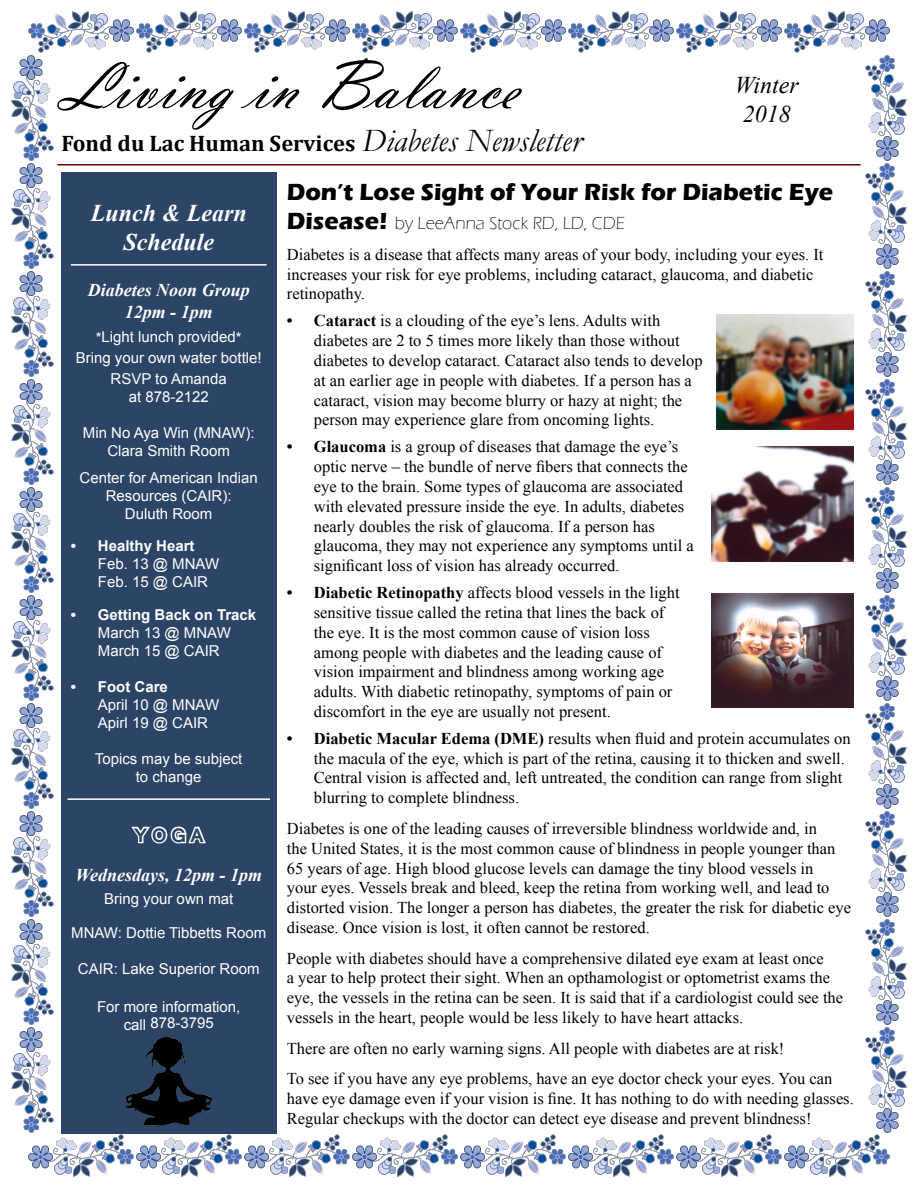
<style>
.page{position:relative;width:918px;height:1188px;background:#fff}
.page>*{position:absolute;margin:0;border:0;box-sizing:border-box;transform-origin:0 0}
.t1{font:72px "Vladimir Script";color:#000}
.t2{font:700 24px "Eras ITC";color:#000}
.t3{font:italic 700 24px/28.8px "Times New Roman";color:#fff;text-align:center}
.t4{font:italic 24px/28.8px "Times New Roman";color:#000;text-align:center}
.t5{font:700 22.5px "Cambria";color:#000}
.t6{font:700 21px "Latha";color:#2c4465}
.t7{font:italic 700 18px/21.6px "Times New Roman";color:#fff;text-align:center}
.t8{font:300 18px "Eras ITC";color:#000}
.t9{font:16.5px/19.8px "Times New Roman";color:#000}
.t10{font:15px/18px "Arial";color:#fff;text-align:center}
.t11{font:700 15px "Arial";color:#fff}
.s1{font-family:"Garamond";font-weight:400;font-style:italic;font-size:33px}
.s2{font-weight:700;font-size:24px}
.s3{font-weight:700}
</style>
<div class="page">
<div style="left:61px;top:173px;width:216px;height:961px;background:#2c4465"></div>
<svg style="left:131px;top:826px;width:75px;height:18px"></svg>
<hr style="left:71px;top:264px;width:196px;height:2px;background:#fff">
<hr style="left:68px;top:798px;width:202px;height:2px;background:#fff">
<img style="left:716px;top:315px;width:138px;height:115px">
<img style="left:712px;top:447px;width:142px;height:115px">
<img style="left:712px;top:593px;width:142px;height:115px">
<img style="left:125px;top:1036px;width:87px;height:90px">
<img style="left:11px;top:55px;width:43px;height:1078px">
<img style="left:28px;top:11px;width:862px;height:42px">
<img style="left:28px;top:1134px;width:862px;height:43px">
<img style="left:865px;top:55px;width:42px;height:1078px">
<hr style="left:57px;top:164px;width:804px;height:2px;background:#600">
<h1 class="t1" style="left:65px;top:43px;width:455px">Living in Balance</h1>
<h3 class="t5" style="left:62px;top:127px;width:521px">Fond du Lac Human Services <span class="s1">Diabetes Newsletter</span></h3>
<h2 class="t4" style="left:735px;top:70px;width:66px">Winter<br>2018</h2>
<h2 class="t3" style="left:91px;top:198px;width:158px">Lunch &amp; Learn<br>Schedule</h2>
<p class="t7" style="left:88px;top:279px;width:163px">Diabetes Noon Group<br>12pm - 1pm</p>
<p class="t10" style="left:76px;top:326px;width:187px;line-height:21px">*Light lunch provided*<br>Bring your own water bottle!<br>RSVP to Amanda</p>
<p class="t10" style="left:129px;top:388px;width:82px">at 878-2122</p>
<p class="t10" style="left:83px;top:424px;width:173px">Min No Aya Win (MNAW):<br>Clara Smith Room</p>
<p class="t10" style="left:80px;top:469px;width:180px">Center for American Indian<br>Resources (CAIR):<br>Duluth Room</p>
<p class="t11" style="left:71px;top:536px;width:125px">• Healthy Heart</p>
<p class="t10" style="left:98px;top:555px;width:123px;text-align:left">Feb. 13 @ MNAW<br>Feb. 15 @ CAIR</p>
<p class="t11" style="left:71px;top:605px;width:187px">• Getting Back on Track</p>
<p class="t10" style="left:98px;top:624px;width:135px;text-align:left">March 13 @ MNAW<br>March 15 @ CAIR</p>
<p class="t11" style="left:71px;top:677px;width:99px">• Foot Care</p>
<p class="t10" style="left:98px;top:696px;width:123px;text-align:left">April 10 @ MNAW<br>Apirl 19 @ CAIR</p>
<p class="t10" style="left:95px;top:750px;width:149px">Topics may be subject to change</p>
<p class="t6" style="left:134px;top:818px;width:71px">Yoga</p>
<p class="t7" style="left:75px;top:864px;width:188px">Wednesdays, 12pm - 1pm</p>
<p class="t10" style="left:104px;top:890px;width:131px">Bring your own mat</p>
<p class="t10" style="left:71px;top:924px;width:197px">MNAW: Dottie Tibbetts Room</p>
<p class="t10" style="left:78px;top:960px;width:183px">CAIR: Lake Superior Room</p>
<p class="t10" style="left:97px;top:999px;width:145px;line-height:16.5px">For more information, call 878-3795</p>
<h2 class="t2" style="left:287px;top:179px;width:548px">Don’t Lose Sight of Your Risk for Diabetic Eye</h2>
<p class="t8" style="left:287px;top:213px;width:340px"><span class="s2">Disease!</span> by LeeAnna Stock RD, LD, CDE</p>
<p class="t9" style="left:287px;top:244px;width:538px">Diabetes is a disease that affects many areas of your body, including your eyes. It increases your risk for eye problems, including cataract, glaucoma, and diabetic retinopathy.</p>
<p class="t9" style="left:314px;top:311px;width:390px;text-indent:-27px"><span class="s3">• Cataract</span> is a clouding of the eye’s lens. Adults with diabetes are 2 to 5 times more likely than those without diabetes to develop cataract. Cataract also tends to develop at an earlier age in people with diabetes. If a person has a cataract, vision may become blurry or hazy at night; the person may experience glare from oncoming lights.</p>
<p class="t9" style="left:314px;top:437px;width:381px;text-indent:-27px"><span class="s3">• Glaucoma</span> is a group of diseases that damage the eye’s optic nerve – the bundle of nerve fibers that connects the eye to the brain. Some types of glaucoma are associated with elevated pressure inside the eye. In adults, diabetes nearly doubles the risk of glaucoma. If a person has glaucoma, they may not experience any symptoms until a significant loss of vision has already occurred.</p>
<p class="t9" style="left:314px;top:582px;width:367px;text-indent:-27px"><span class="s3">• Diabetic Retinopathy</span> affects blood vessels in the light sensitive tissue called the retina that lines the back of the eye. It is the most common cause of vision loss among people with diabetes and the leading cause of vision impairment and blindness among working age adults. With diabetic retinopathy, symptoms of pain or discomfort in the eye are usually not present.</p>
<p class="t9" style="left:314px;top:728px;width:538px;text-indent:-27px"><span class="s3">• Diabetic Macular Edema (DME)</span> results when fluid and protein accumulates on the macula of the eye, which is part of the retina, causing it to thicken and swell.<br>Central vision is affected and, left untreated, the condition can range from slight blurring to complete blindness.</p>
<p class="t9" style="left:287px;top:818px;width:566px">Diabetes is one of the leading causes of irreversible blindness worldwide and, in<br>the United States, it is the most common cause of blindness in people younger than 65 years of age. High blood glucose levels can damage the tiny blood vessels in<br>your eyes. Vessels break and bleed, keep the retina from working well, and lead to distorted vision. The longer a person has diabetes, the greater the risk for diabetic eye disease. Once vision is lost, it often cannot be restored.</p>
<p class="t9" style="left:287px;top:948px;width:558px">People with diabetes should have a comprehensive dilated eye exam at least once<br>a year to help protect their sight. When an opthamologist or optometrist exams the eye, the vessels in the retina can be seen. It is said that if a cardiologist could see the vessels in the heart, people would be less likely to have heart attacks.</p>
<p class="t9" style="left:287px;top:1032px;width:547px;line-height:30.6px">There are often no early warning signs. All people with diabetes are at risk!<br>To see if you have any eye problems, have an eye doctor check your eyes. You can</p>
<p class="t9" style="left:287px;top:1088px;width:568px">have eye damage even if your vision is fine. It has nothing to do with needing glasses.<br>Regular checkups with the doctor can detect eye disease and prevent blindness!</p>
</div>
